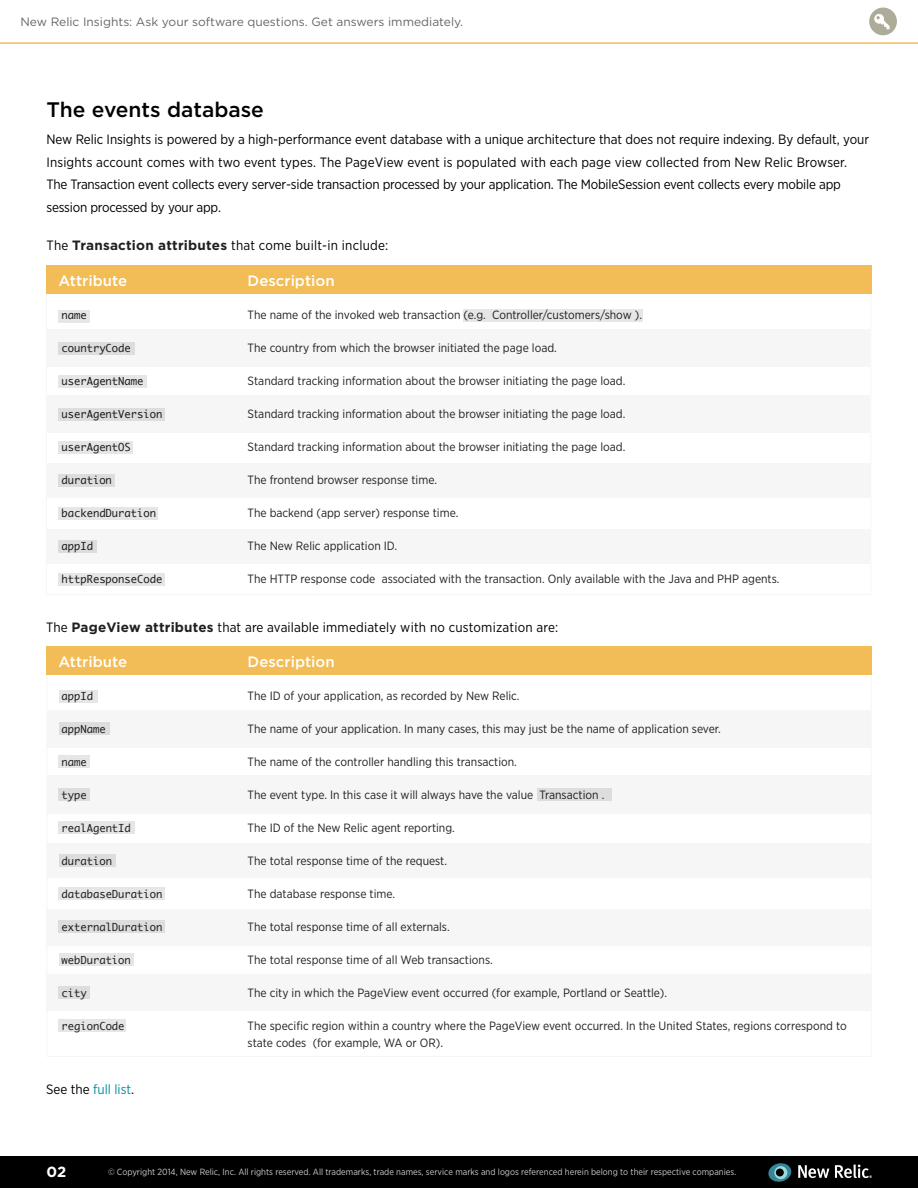
<style>
.page{position:relative;width:918px;height:1188px;background:#fff}
.page>*{position:absolute;margin:0;border:0;box-sizing:border-box;transform-origin:0 0}
.t1{font:500 21px "Gotham";color:#000}
.t2{font:500 15px "Gotham";color:#fff}
.t3{font:700 14.7px "Gotham";color:#fff}
.t4{font:13.5px/22.5px "Gotham Narrow";letter-spacing:-.005em;color:#000}
.t5{font:13.5px "Gotham Narrow";letter-spacing:.015em;color:#000}
.t6{font:13.5px "Gotham Narrow";color:#008ca2}
.t7{font:12px/16.5px "Gotham Narrow";color:#231f20}
.t8{font:12px "Gotham";color:#666}
.t9{font:10.5px "Monaco";color:#231f20}
.t10{font:9px "Gotham Narrow";color:#cac9cf}
.s1{font-family:"Gotham";font-weight:700;color:#231f20}
.s2{color:#000}
</style>
<div class="page">
<hr style="left:0;top:42px;width:918px;height:2px;background:#f2bc56">
<div style="left:869px;top:8px;width:28px;height:27px;background:#aeab98;border-radius:50%"></div>
<svg style="left:874px;top:14px;width:16px;height:15px"></svg>
<div style="left:0;top:1156px;width:918px;height:32px;background:#000"></div>
<svg style="left:798px;top:1165px;width:31px;height:13px"></svg>
<svg style="left:835px;top:1164px;width:37px;height:14px"></svg>
<svg style="left:768px;top:1163px;width:24px;height:19px"></svg>
<div style="left:47px;top:529px;width:824px;height:34px;background:#f6f6f6"></div>
<div style="left:46px;top:266px;width:826px;height:28px;background:#f2bc56"></div>
<div style="left:46px;top:396px;width:824px;height:37px;background:#f6f6f6"></div>
<div style="left:46px;top:330px;width:824px;height:37px;background:#f6f6f6"></div>
<div style="left:47px;top:463px;width:824px;height:35px;background:#f6f6f6"></div>
<div style="left:59px;top:540px;width:38px;height:12px;background:#ddd"></div>
<div style="left:58px;top:342px;width:77px;height:12px;background:#ddd"></div>
<div style="left:58px;top:375px;width:89px;height:12px;background:#e6e6e6"></div>
<div style="left:59px;top:408px;width:106px;height:12px;background:#ddd"></div>
<div style="left:59px;top:441px;width:74px;height:12px;background:#e6e6e6"></div>
<div style="left:58px;top:474px;width:57px;height:12px;background:#ddd"></div>
<div style="left:59px;top:507px;width:99px;height:12px;background:#e6e6e6"></div>
<div style="left:58px;top:310px;width:32px;height:12px;background:#e6e6e6"></div>
<div style="left:464px;top:309px;width:180px;height:12px;background:#e6e6e6"></div>
<div style="left:59px;top:573px;width:106px;height:12px;background:#e6e6e6"></div>
<div style="left:46px;top:909px;width:825px;height:37px;background:#f6f6f6"></div>
<div style="left:47px;top:710px;width:824px;height:38px;background:#f6f6f6"></div>
<div style="left:47px;top:844px;width:824px;height:34px;background:#f6f6f6"></div>
<div style="left:47px;top:974px;width:824px;height:37px;background:#f6f6f6"></div>
<div style="left:47px;top:775px;width:824px;height:39px;background:#f6f6f6"></div>
<div style="left:59px;top:723px;width:51px;height:12px;background:#ddd"></div>
<div style="left:59px;top:855px;width:57px;height:12px;background:#ddd"></div>
<div style="left:59px;top:789px;width:31px;height:12px;background:#ddd"></div>
<div style="left:59px;top:954px;width:75px;height:12px;background:#e6e6e6"></div>
<div style="left:59px;top:756px;width:31px;height:12px;background:#e6e6e6"></div>
<div style="left:59px;top:822px;width:76px;height:12px;background:#e6e6e6"></div>
<div style="left:59px;top:888px;width:106px;height:12px;background:#e6e6e6"></div>
<div style="left:59px;top:690px;width:39px;height:12px;background:#e6e6e6"></div>
<div style="left:59px;top:987px;width:31px;height:12px;background:#ddd"></div>
<div style="left:59px;top:1020px;width:67px;height:12px;background:#e6e6e6"></div>
<div style="left:59px;top:921px;width:106px;height:12px;background:#ddd"></div>
<div style="left:46px;top:647px;width:826px;height:28px;background:#f2bc56"></div>
<div style="left:537px;top:789px;width:75px;height:12px;background:#ddd"></div>
<p class="t8" style="left:20px;top:14px;width:444px">New Relic Insights: Ask your software questions. Get answers immediately.</p>
<h1 class="t1" style="left:46px;top:96px;width:219px">The events database</h1>
<p class="t4" style="left:46px;top:128px;width:824px">New Relic Insights is powered by a high-performance event database with a unique architecture that does not require indexing. By default, your Insights account comes with two event types. The PageView event is populated with each page view collected from New Relic Browser.<br>The Transaction event collects every server-side transaction processed by your application. The MobileSession event collects every mobile app session processed by your app.</p>
<p class="t5" style="left:47px;top:237px;width:343px">The <span class="s1">Transaction attributes</span> that come built-in include:</p>
<p class="t2" style="left:59px;top:271px;width:70px">Attribute</p>
<p class="t9" style="left:62px;top:306px;width:27px">name</p>
<p class="t9" style="left:62px;top:339px;width:71px">countryCode</p>
<p class="t9" style="left:62px;top:372px;width:83px">userAgentName</p>
<p class="t9" style="left:62px;top:405px;width:102px">userAgentVersion</p>
<p class="t9" style="left:62px;top:438px;width:71px">userAgentOS</p>
<p class="t9" style="left:62px;top:471px;width:52px">duration</p>
<p class="t9" style="left:62px;top:504px;width:96px">backendDuration</p>
<p class="t9" style="left:62px;top:537px;width:33px">appId</p>
<p class="t9" style="left:62px;top:570px;width:102px">httpResponseCode</p>
<p class="t2" style="left:248px;top:271px;width:89px">Description</p>
<p class="t7" style="left:248px;top:307px;width:396px">The name of the invoked web transaction (e.g. Controller/customers/show ).</p>
<p class="t7" style="left:248px;top:340px;width:311px">The country from which the browser initiated the page load.</p>
<p class="t7" style="left:248px;top:373px;width:379px">Standard tracking information about the browser initiating the page load.</p>
<p class="t7" style="left:248px;top:406px;width:379px">Standard tracking information about the browser initiating the page load.</p>
<p class="t7" style="left:248px;top:439px;width:379px">Standard tracking information about the browser initiating the page load.</p>
<p class="t7" style="left:248px;top:472px;width:191px">The frontend browser response time.</p>
<p class="t7" style="left:248px;top:505px;width:212px">The backend (app server) response time.</p>
<p class="t7" style="left:248px;top:538px;width:151px">The New Relic application ID.</p>
<p class="t7" style="left:248px;top:571px;width:533px">The HTTP response code associated with the transaction. Only available with the Java and PHP agents.</p>
<p class="t5" style="left:46px;top:619px;width:514px">The <span class="s1">PageView attributes</span> that are available immediately with no customization are:</p>
<p class="t2" style="left:59px;top:652px;width:70px">Attribute</p>
<p class="t9" style="left:62px;top:687px;width:33px">appId</p>
<p class="t9" style="left:62px;top:720px;width:46px">appName</p>
<p class="t9" style="left:62px;top:753px;width:27px">name</p>
<p class="t9" style="left:62px;top:786px;width:27px">type</p>
<p class="t9" style="left:62px;top:819px;width:71px">realAgentId</p>
<p class="t9" style="left:62px;top:852px;width:52px">duration</p>
<p class="t9" style="left:62px;top:885px;width:102px">databaseDuration</p>
<p class="t9" style="left:62px;top:918px;width:102px">externalDuration</p>
<p class="t9" style="left:62px;top:951px;width:71px">webDuration</p>
<p class="t9" style="left:62px;top:984px;width:27px">city</p>
<p class="t9" style="left:62px;top:1017px;width:64px">regionCode</p>
<p class="t6" style="left:46px;top:1081px;width:89px"><span class="s2">See the</span> full list<span class="s2">.</span></p>
<p class="t2" style="left:248px;top:652px;width:89px">Description</p>
<p class="t7" style="left:248px;top:688px;width:273px">The ID of your application, as recorded by New Relic.</p>
<p class="t7" style="left:248px;top:721px;width:475px">The name of your application. In many cases, this may just be the name of application sever.</p>
<p class="t7" style="left:248px;top:754px;width:271px">The name of the controller handling this transaction.</p>
<p class="t7" style="left:248px;top:787px;width:358px">The event type. In this case it will always have the value Transaction .</p>
<p class="t7" style="left:248px;top:820px;width:209px">The ID of the New Relic agent reporting.</p>
<p class="t7" style="left:248px;top:853px;width:201px">The total response time of the request.</p>
<p class="t7" style="left:248px;top:886px;width:149px">The database response time.</p>
<p class="t7" style="left:248px;top:919px;width:204px">The total response time of all externals.</p>
<p class="t7" style="left:248px;top:952px;width:247px">The total response time of all Web transactions.</p>
<p class="t7" style="left:248px;top:985px;width:421px">The city in which the PageView event occurred (for example, Portland or Seattle).</p>
<p class="t7" style="left:248px;top:1018px;width:601px">The specific region within a country where the PageView event occurred. In the United States, regions correspond to state codes (for example, WA or OR).</p>
<p class="t3" style="left:46px;top:1162px;width:21px">02</p>
<p class="t10" style="left:108px;top:1166px;width:630px">© Copyright 2014, New Relic, Inc. All rights reserved. All trademarks, trade names, service marks and logos referenced herein belong to their respective companies.</p>
</div>
